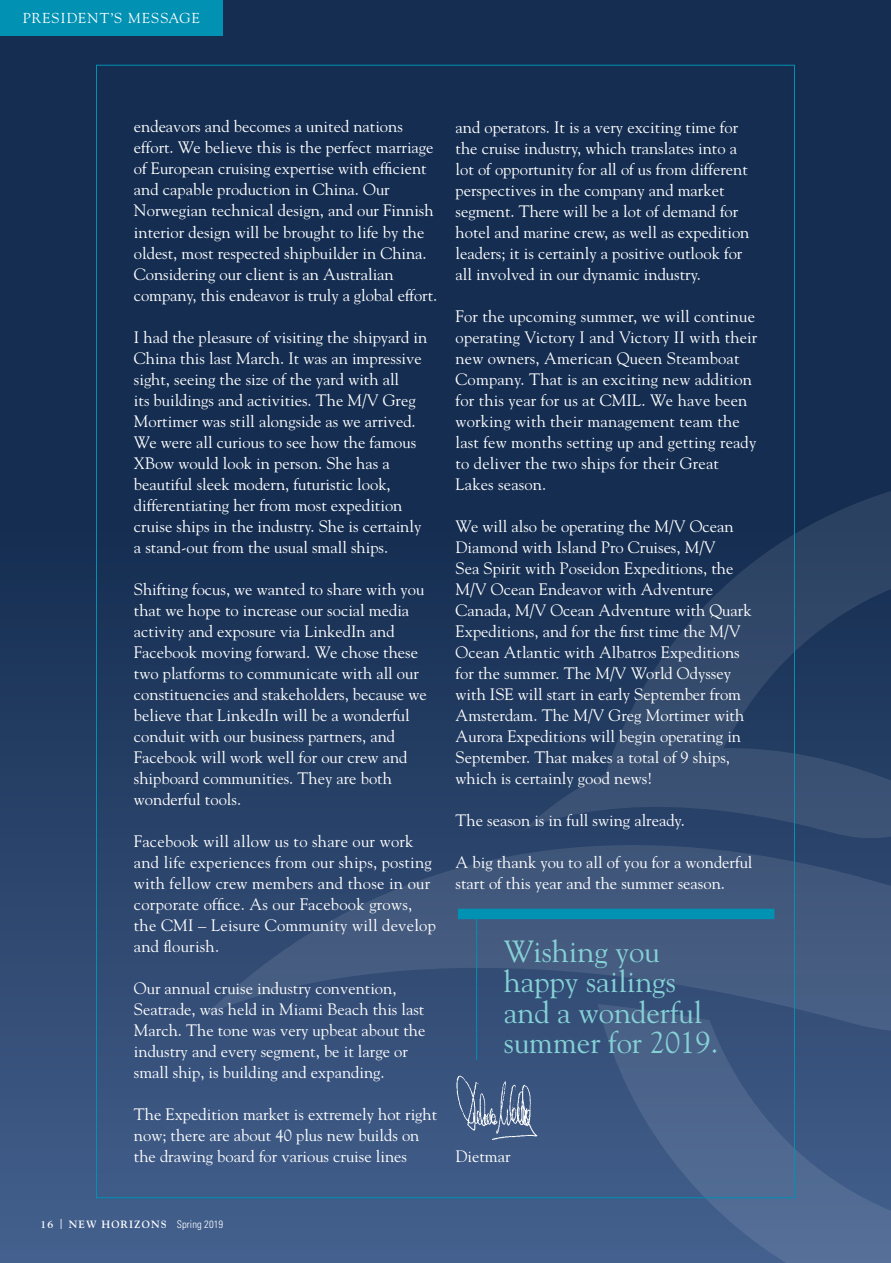
<style>
.page{position:relative;width:891px;height:1263px;background:#fff}
.page>*{position:absolute;margin:0;border:0;box-sizing:border-box;transform-origin:0 0}
.t1{font:30.6px/30.6px "Goudy";color:#85d1d5}
.t2{font:16.5px/21px "Goudy";color:#fff}
.t3{font:14.4px "Goudy";letter-spacing:.08em;color:#fff}
.t4{font:700 10.5px "Goudy";letter-spacing:.1em;color:#fff}
.s1{font-weight:400;font-size:13.5px}
.s2{font-family:"Univers";font-weight:300;font-stretch:condensed}
</style>
<div class="page">
<div style="left:0;top:0;width:891px;height:1262px;background:linear-gradient(to bottom,#082143,#3c5883)"></div>
<svg style="left:524px;top:471px;width:367px;height:791px;background:#304a71"></svg>
<svg style="left:204px;top:662px;width:687px;height:405px;background:#324b70"></svg>
<img style="left:444px;top:1069px;width:104px;height:83px">
<div style="left:0;top:0;width:222px;height:36px;background:#0091b3"></div>
<hr style="left:476px;top:912px;width:1px;height:148px;background:#0091b3">
<div style="left:458px;top:908px;width:316px;height:11px;background:#0091b3"></div>
<p class="t3" style="left:23px;top:9px;width:179px">PRESIDENT’S MESSAGE</p>
<p class="t2" style="left:134px;top:116px;width:305px">endeavors and becomes a united nations effort. We believe this is the perfect marriage of European cruising expertise with efficient and capable production in China. Our Norwegian technical design, and our Finnish interior design will be brought to life by the oldest, most respected shipbuilder in China.<br>Considering our client is an Australian company, this endeavor is truly a global effort.</p>
<p class="t2" style="left:134px;top:326px;width:295px">I had the pleasure of visiting the shipyard in China this last March. It was an impressive sight, seeing the size of the yard with all<br>its buildings and activities. The M/V Greg Mortimer was still alongside as we arrived.<br>We were all curious to see how the famous XBow would look in person. She has a beautiful sleek modern, futuristic look, differentiating her from most expedition cruise ships in the industry. She is certainly a stand-out from the usual small ships.</p>
<p class="t2" style="left:134px;top:578px;width:294px">Shifting focus, we wanted to share with you that we hope to increase our social media activity and exposure via LinkedIn and Facebook moving forward. We chose these two platforms to communicate with all our constituencies and stakeholders, because we believe that LinkedIn will be a wonderful conduit with our business partners, and Facebook will work well for our crew and shipboard communities. They are both wonderful tools.</p>
<p class="t2" style="left:134px;top:830px;width:304px">Facebook will allow us to share our work and life experiences from our ships, posting with fellow crew members and those in our corporate office. As our Facebook grows, the CMI – Leisure Community will develop and flourish.</p>
<p class="t2" style="left:134px;top:977px;width:293px">Our annual cruise industry convention, Seatrade, was held in Miami Beach this last March. The tone was very upbeat about the industry and every segment, be it large or small ship, is building and expanding.</p>
<p class="t2" style="left:134px;top:1103px;width:305px">The Expedition market is extremely hot right now; there are about 40 plus new builds on the drawing board for various cruise lines</p>
<p class="t2" style="left:456px;top:116px;width:295px">and operators. It is a very exciting time for the cruise industry, which translates into a lot of opportunity for all of us from different perspectives in the company and market segment. There will be a lot of demand for hotel and marine crew, as well as expedition leaders; it is certainly a positive outlook for all involved in our dynamic industry.</p>
<p class="t2" style="left:456px;top:305px;width:303px">For the upcoming summer, we will continue operating Victory I and Victory II with their new owners, American Queen Steamboat Company. That is an exciting new addition for this year for us at CMIL. We have been working with their management team the last few months setting up and getting ready to deliver the two ships for their Great Lakes season.</p>
<p class="t2" style="left:456px;top:515px;width:298px">We will also be operating the M/V Ocean Diamond with Island Pro Cruises, M/V<br>Sea Spirit with Poseidon Expeditions, the M/V Ocean Endeavor with Adventure Canada, M/V Ocean Adventure with Quark Expeditions, and for the first time the M/V Ocean Atlantic with Albatros Expeditions for the summer. The M/V World Odyssey with ISE will start in early September from Amsterdam. The M/V Greg Mortimer with Aurora Expeditions will begin operating in September. That makes a total of 9 ships, which is certainly good news!</p>
<p class="t2" style="left:456px;top:809px;width:231px">The season is in full swing already.</p>
<p class="t2" style="left:456px;top:851px;width:298px">A big thank you to all of you for a wonderful start of this year and the summer season.</p>
<p class="t1" style="left:504px;top:934px;width:216px">Wishing you happy sailings and a wonderful summer for 2019.</p>
<p class="t2" style="left:456px;top:1145px;width:56px">Dietmar</p>
<p class="t4" style="left:40px;top:1217px;width:184px">16 <span class="s1">|</span> NEW HORIZONS <span class="s2">Spring 2019</span></p>
</div>
